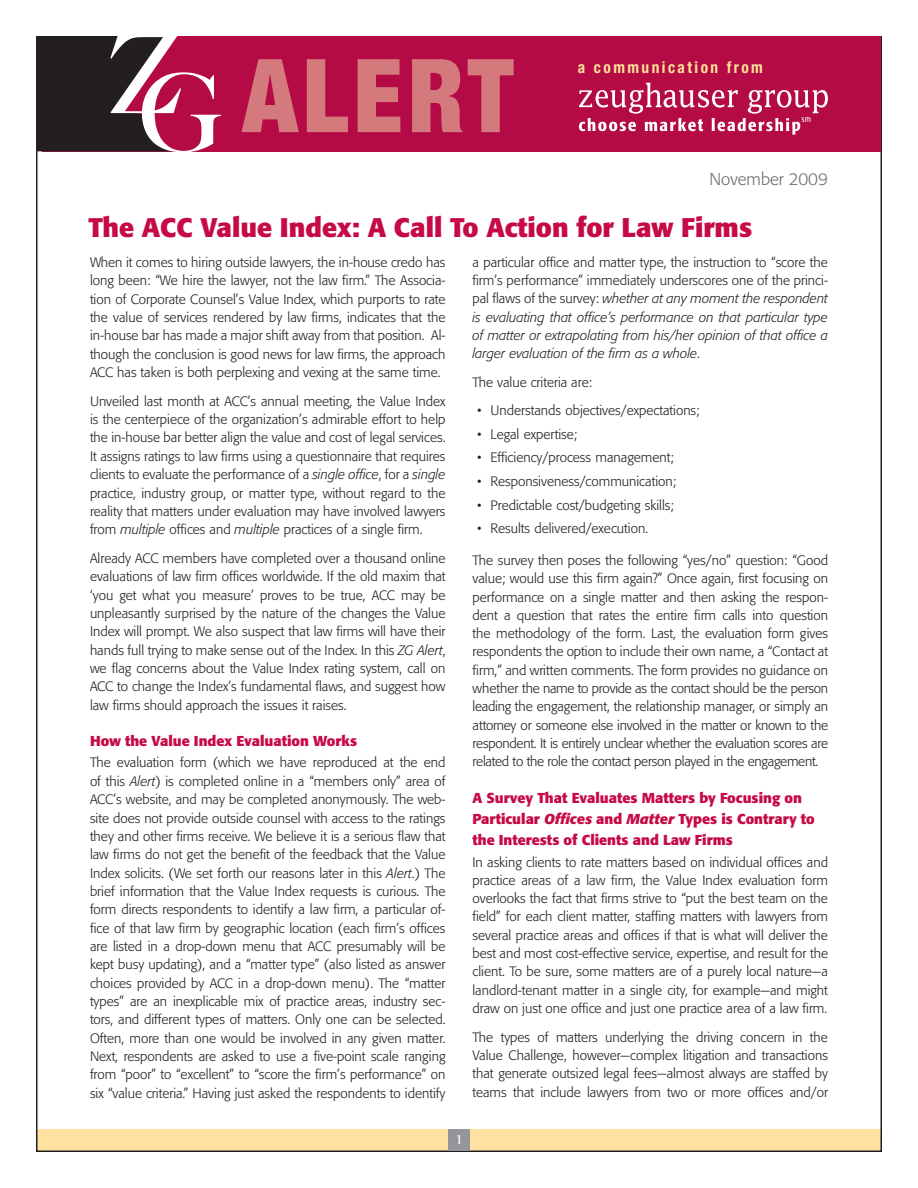
<style>
.page{position:relative;width:918px;height:1188px;background:#fff}
.page>*{position:absolute;margin:0;border:0;box-sizing:border-box;transform-origin:0 0}
.t1{font:700 26.7px "Formata";color:#c60a45}
.t2{font:300 16.95px "Formata";color:#6c6d70}
.t3{font:700 condensed 16.05px "Helvetica Neue";letter-spacing:.16em;color:#ffe396;scale:.95 1}
.t4{font:700 14.25px/21.3px "Formata";color:#c60a45}
.t5{font:300 13.5px/18.3px "Formata";color:#231f20;text-align:justify}
.t6{font:italic 300 13.5px/18.3px "Formata";color:#231f20;text-align:justify}
.t7{font:condensed 13.5px "Formata";color:#fff}
.s1{font-style:italic}
.s2{font-style:normal}
</style>
<div class="page">
<div style="left:37px;top:1130px;width:844px;height:21px;background:#ffe1a2"></div>
<div style="left:42px;top:36px;width:839px;height:115px;background:#b40b47"></div>
<svg style="left:36px;top:36px;width:185px;height:116px"></svg>
<svg style="left:579px;top:83px;width:249px;height:52px"></svg>
<svg style="left:242px;top:59px;width:272px;height:73px"></svg>
<hr style="left:118px;top:36px;width:58px;height:1px;background:#fff">
<div style="left:448px;top:1130px;width:22px;height:21px;background:#939598"></div>
<p class="t3" style="left:578px;top:57px;width:196px">a communication from</p>
<p class="t2" style="left:710px;top:169px;width:120px">November 2009</p>
<h1 class="t1" style="left:88px;top:210px;width:665px">The ACC Value Index: A Call To Action for Law Firms</h1>
<p class="t5" style="left:90px;top:253px;width:357px">When it comes to hiring outside lawyers, the in-house credo has long been: “We hire the lawyer, not the law firm.” The Associa&shy;tion of Corporate Counsel’s Value Index, which purports to rate the value of services rendered by law firms, indicates that the in-house bar has made a major shift away from that position. Al&shy;though the conclusion is good news for law firms, the approach ACC has taken is both perplexing and vexing at the same time.</p>
<p class="t5" style="left:90px;top:392px;width:357px">Unveiled last month at ACC’s annual meeting, the Value Index is the centerpiece of the organization’s admirable effort to help the in-house bar better align the value and cost of legal services.<br>It assigns ratings to law firms using a questionnaire that requires clients to evaluate the performance of a <span class="s1">single office</span>, for a <span class="s1">single </span>practice, industry group, or matter type, without regard to the reality that matters under evaluation may have involved lawyers from <span class="s1">multiple</span> offices and <span class="s1">multiple</span> practices of a single firm.</p>
<p class="t5" style="left:90px;top:549px;width:357px">Already ACC members have completed over a thousand online evaluations of law firm offices worldwide. If the old maxim that ‘you get what you measure’ proves to be true, ACC may be unpleasantly surprised by the nature of the changes the Value Index will prompt. We also suspect that law firms will have their hands full trying to make sense out of the Index. In this <span class="s1">ZG Alert</span>, we flag concerns about the Value Index rating system, call on ACC to change the Index’s fundamental flaws, and suggest how law firms should approach the issues it raises.</p>
<p class="t4" style="left:90px;top:730px;width:269px">How the Value Index Evaluation Works</p>
<p class="t5" style="left:90px;top:754px;width:357px">The evaluation form (which we have reproduced at the end of this <span class="s1">Alert</span>) is completed online in a “members only” area of ACC’s website, and may be completed anonymously. The web&shy;site does not provide outside counsel with access to the ratings they and other firms receive. We believe it is a serious flaw that law firms do not get the benefit of the feedback that the Value Index solicits. (We set forth our reasons later in this <span class="s1">Alert</span>.) The brief information that the Value Index requests is curious. The form directs respondents to identify a law firm, a particular of&shy;fice of that law firm by geographic location (each firm’s offices are listed in a drop-down menu that ACC presumably will be kept busy updating), and a “matter type” (also listed as answer choices provided by ACC in a drop-down menu). The “matter types” are an inexplicable mix of practice areas, industry sec&shy;tors, and different types of matters. Only one can be selected.<br>Often, more than one would be involved in any given matter.<br>Next, respondents are asked to use a five-point scale ranging from “poor” to “excellent” to “score the firm’s performance” on six “value criteria.” Having just asked the respondents to identify</p>
<p class="t6" style="left:472px;top:253px;width:357px"><span class="s2">a particular office and matter type, the instruction to “score the firm’s performance” immediately underscores one of the princi&shy;pal flaws of the survey:</span> whether at any moment the respondent is evaluating that office’s performance on that particular type of matter or extrapolating from his/her opinion of that office a larger evaluation of the firm as a whole<span class="s2">.</span></p>
<p class="t5" style="left:472px;top:373px;width:121px">The value criteria are:</p>
<p class="t5" style="left:477px;top:402px;width:224px">• Understands objectives/expectations;</p>
<p class="t5" style="left:477px;top:425px;width:102px">• Legal expertise;</p>
<p class="t5" style="left:477px;top:449px;width:198px">• Efficiency/process management;</p>
<p class="t5" style="left:477px;top:472px;width:201px">• Responsiveness/communication;</p>
<p class="t5" style="left:477px;top:496px;width:198px">• Predictable cost/budgeting skills;</p>
<p class="t5" style="left:477px;top:519px;width:173px">• Results delivered/execution.</p>
<p class="t5" style="left:472px;top:551px;width:357px">The survey then poses the following “yes/no” question: “Good value; would use this firm again?” Once again, first focusing on performance on a single matter and then asking the respon&shy;dent a question that rates the entire firm calls into question the methodology of the form. Last, the evaluation form gives respondents the option to include their own name, a “Contact at firm,” and written comments. The form provides no guidance on whether the name to provide as the contact should be the person leading the engagement, the relationship manager, or simply an attorney or someone else involved in the matter or known to the respondent. It is entirely unclear whether the evaluation scores are related to the role the contact person played in the engagement.</p>
<p class="t4" style="left:472px;top:787px;width:344px">A Survey That Evaluates Matters by Focusing on<br>Particular <span class="s1">Offices</span> and <span class="s1">Matter</span> Types is Contrary to the Interests of Clients and Law Firms</p>
<p class="t5" style="left:472px;top:853px;width:357px">In asking clients to rate matters based on individual offices and practice areas of a law firm, the Value Index evaluation form overlooks the fact that firms strive to “put the best team on the field” for each client matter, staffing matters with lawyers from several practice areas and offices if that is what will deliver the best and most cost-effective service, expertise, and result for the client. To be sure, some matters are of a purely local nature—a landlord-tenant matter in a single city, for example—and might draw on just one office and just one practice area of a law firm.</p>
<p class="t5" style="left:472px;top:1028px;width:357px">The types of matters underlying the driving concern in the Value Challenge, however—complex litigation and transactions that generate outsized legal fees—almost always are staffed by teams that include lawyers from two or more offices and/or</p>
<p class="t7" style="left:456px;top:1131px;width:8px">1</p>
</div>
